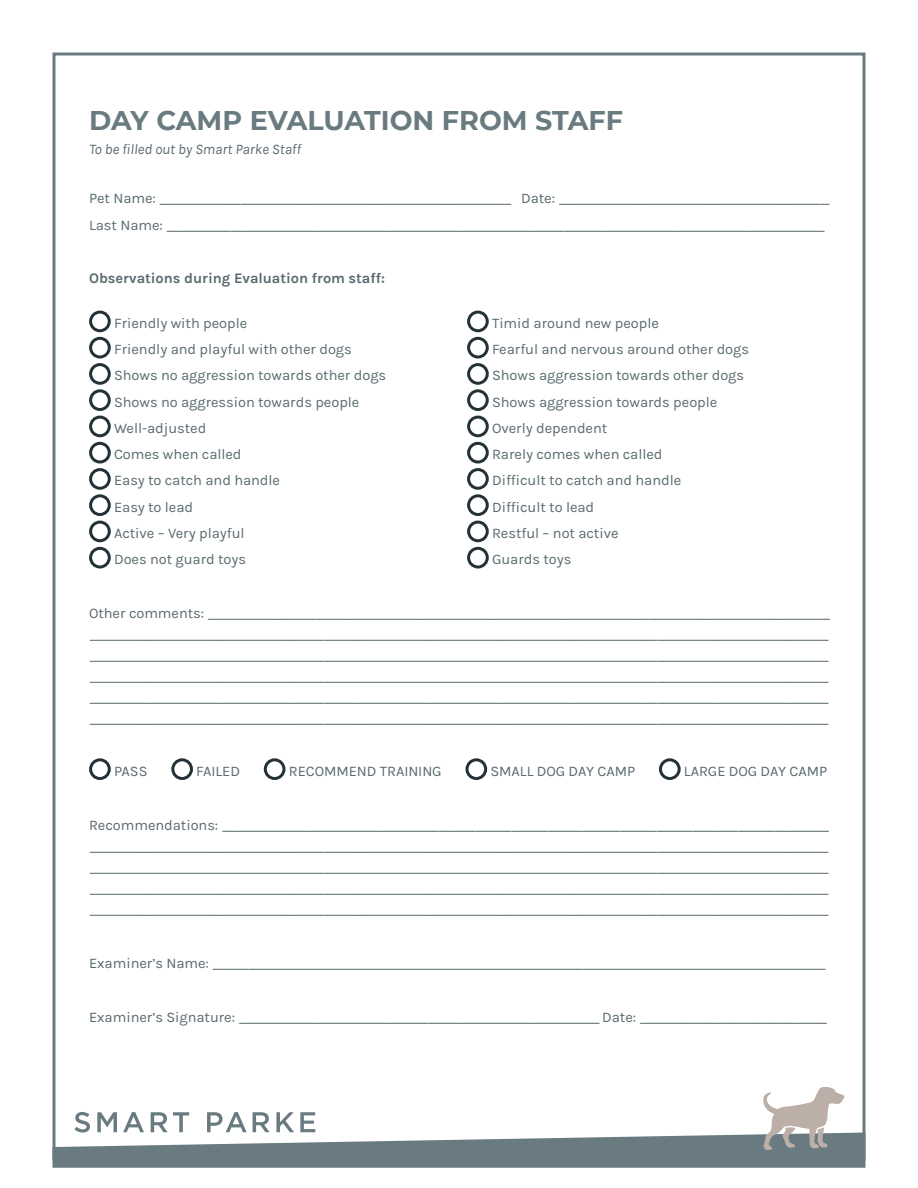
<style>
.page{position:relative;width:918px;height:1188px;background:#fff}
.page>*{position:absolute;margin:0;border:0;box-sizing:border-box;transform-origin:0 0}
.t1{font:700 27px "Montserrat";color:#697b80}
.t2{font:14.7px/21px "Karla";letter-spacing:-.005em;color:#596a6f;text-align:justify}
.t3{font:700 14.7px "Karla";letter-spacing:-.005em;color:#596a6f}
.t4{font:italic 14.7px "Karla";letter-spacing:-.005em;color:#596a6f}
</style>
<div class="page">
<div style="left:89px;top:311px;width:22px;height:21px;border:3px solid #243238;border-radius:50%"></div>
<div style="left:467px;top:311px;width:22px;height:21px;border:3px solid #243238;border-radius:50%"></div>
<div style="left:89px;top:337px;width:22px;height:22px;border:3px solid #243238;border-radius:50%"></div>
<div style="left:467px;top:337px;width:22px;height:22px;border:3px solid #243238;border-radius:50%"></div>
<div style="left:89px;top:363px;width:22px;height:22px;border:3px solid #243238;border-radius:50%"></div>
<div style="left:467px;top:363px;width:22px;height:22px;border:3px solid #243238;border-radius:50%"></div>
<div style="left:89px;top:389px;width:22px;height:22px;border:3px solid #243238;border-radius:50%"></div>
<div style="left:467px;top:389px;width:22px;height:22px;border:3px solid #243238;border-radius:50%"></div>
<div style="left:89px;top:416px;width:22px;height:21px;border:3px solid #243238;border-radius:50%"></div>
<div style="left:467px;top:416px;width:22px;height:21px;border:3px solid #243238;border-radius:50%"></div>
<div style="left:89px;top:442px;width:22px;height:22px;border:3px solid #243238;border-radius:50%"></div>
<div style="left:467px;top:442px;width:22px;height:22px;border:3px solid #243238;border-radius:50%"></div>
<div style="left:89px;top:468px;width:22px;height:22px;border:3px solid #243238;border-radius:50%"></div>
<div style="left:467px;top:468px;width:22px;height:22px;border:3px solid #243238;border-radius:50%"></div>
<div style="left:89px;top:494px;width:22px;height:22px;border:3px solid #243238;border-radius:50%"></div>
<div style="left:467px;top:494px;width:22px;height:22px;border:3px solid #243238;border-radius:50%"></div>
<div style="left:89px;top:521px;width:22px;height:21px;border:3px solid #243238;border-radius:50%"></div>
<div style="left:467px;top:521px;width:22px;height:21px;border:3px solid #243238;border-radius:50%"></div>
<div style="left:89px;top:547px;width:22px;height:22px;border:3px solid #243238;border-radius:50%"></div>
<div style="left:467px;top:547px;width:22px;height:22px;border:3px solid #243238;border-radius:50%"></div>
<div style="left:89px;top:758px;width:22px;height:22px;border:3px solid #243238;border-radius:50%"></div>
<div style="left:171px;top:758px;width:22px;height:22px;border:3px solid #243238;border-radius:50%"></div>
<div style="left:264px;top:758px;width:21px;height:22px;border:3px solid #243238;border-radius:50%"></div>
<div style="left:465px;top:758px;width:22px;height:22px;border:3px solid #243238;border-radius:50%"></div>
<div style="left:659px;top:758px;width:22px;height:22px;border:3px solid #243238;border-radius:50%"></div>
<svg style="left:52px;top:1087px;width:813px;height:81px"></svg>
<p class="t1" style="left:89px;top:101px;width:536px">DAY CAMP EVALUATION FROM STAFF</p>
<p class="t4" style="left:89px;top:141px;width:213px">To be filled out by Smart Parke Staff</p>
<p class="t2" style="left:89px;top:187px;width:743px">Pet Name: _______________________________________ Date: ______________________________</p>
<p class="t2" style="left:89px;top:215px;width:738px">Last Name: _________________________________________________________________________</p>
<p class="t3" style="left:89px;top:269px;width:297px">Observations during Evaluation from staff:</p>
<p class="t2" style="left:114px;top:313px;width:135px">Friendly with people</p>
<p class="t2" style="left:492px;top:313px;width:168px">Timid around new people</p>
<p class="t2" style="left:114px;top:339px;width:239px">Friendly and playful with other dogs</p>
<p class="t2" style="left:492px;top:339px;width:258px">Fearful and nervous around other dogs</p>
<p class="t2" style="left:114px;top:365px;width:274px">Shows no aggression towards other dogs</p>
<p class="t2" style="left:492px;top:365px;width:254px">Shows aggression towards other dogs</p>
<p class="t2" style="left:114px;top:391px;width:247px">Shows no aggression towards people</p>
<p class="t2" style="left:492px;top:391px;width:227px">Shows aggression towards people</p>
<p class="t2" style="left:114px;top:418px;width:94px">Well-adjusted</p>
<p class="t2" style="left:492px;top:418px;width:117px">Overly dependent</p>
<p class="t2" style="left:114px;top:444px;width:129px">Comes when called</p>
<p class="t2" style="left:492px;top:444px;width:172px">Rarely comes when called</p>
<p class="t2" style="left:114px;top:470px;width:168px">Easy to catch and handle</p>
<p class="t2" style="left:492px;top:470px;width:191px">Difficult to catch and handle</p>
<p class="t2" style="left:114px;top:496px;width:81px">Easy to lead</p>
<p class="t2" style="left:492px;top:496px;width:104px">Difficult to lead</p>
<p class="t2" style="left:114px;top:523px;width:132px">Active – Very playful</p>
<p class="t2" style="left:492px;top:523px;width:128px">Restful – not active</p>
<p class="t2" style="left:114px;top:549px;width:134px">Does not guard toys</p>
<p class="t2" style="left:492px;top:549px;width:81px">Guards toys</p>
<p class="t2" style="left:89px;top:603px;width:743px">Other comments: _____________________________________________________________________ __________________________________________________________________________________ __________________________________________________________________________________ __________________________________________________________________________________ __________________________________________________________________________________ __________________________________________________________________________________</p>
<p class="t2" style="left:114px;top:760px;width:35px">PASS</p>
<p class="t2" style="left:196px;top:760px;width:45px">FAILED</p>
<p class="t2" style="left:289px;top:760px;width:154px">RECOMMEND TRAINING</p>
<p class="t2" style="left:490px;top:760px;width:146px">SMALL DOG DAY CAMP</p>
<p class="t2" style="left:684px;top:760px;width:145px">LARGE DOG DAY CAMP</p>
<p class="t2" style="left:89px;top:814px;width:742px">Recommendations: ___________________________________________________________________ __________________________________________________________________________________ __________________________________________________________________________________ __________________________________________________________________________________ __________________________________________________________________________________</p>
<p class="t2" style="left:89px;top:952px;width:739px">Examiner’s Name: ____________________________________________________________________</p>
<p class="t2" style="left:89px;top:1006px;width:740px">Examiner’s Signature: ________________________________________ Date: _____________________</p>
</div>
